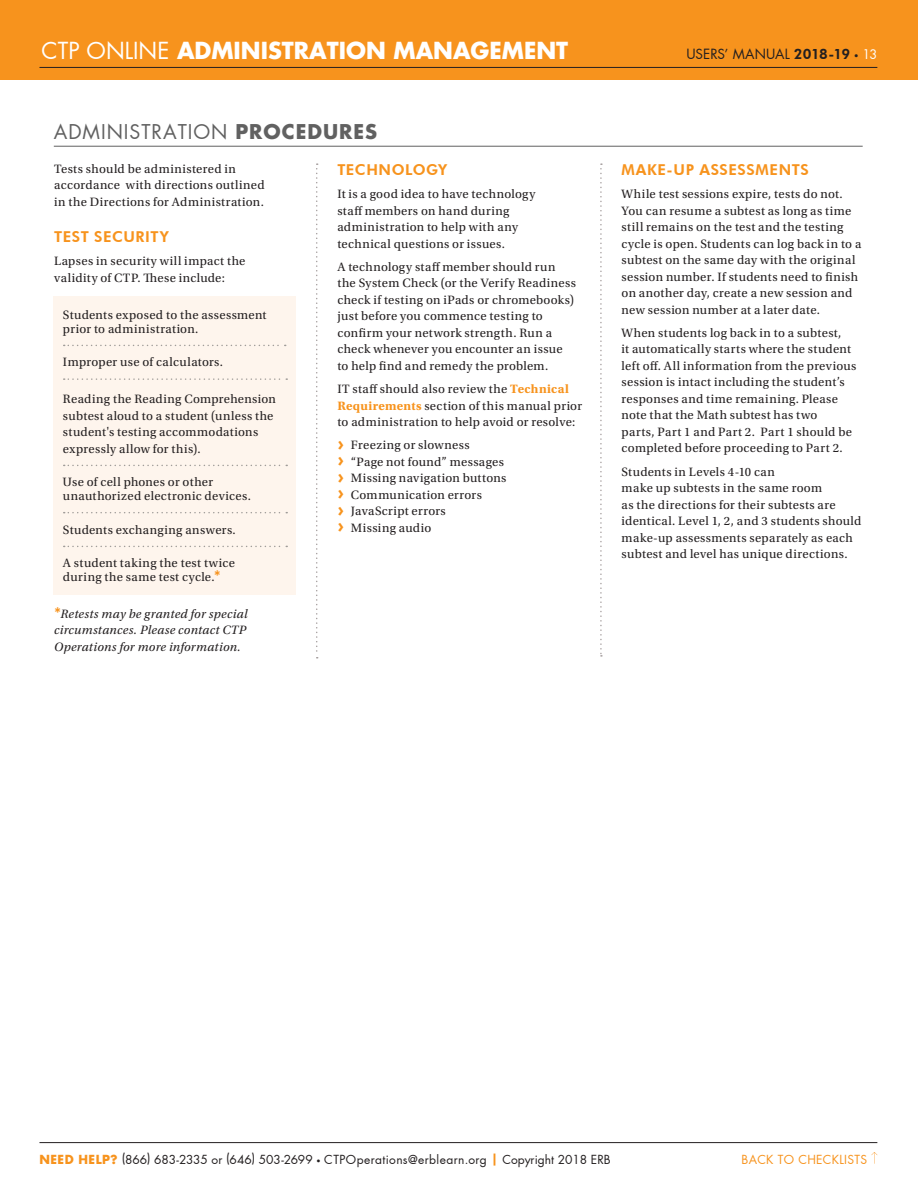
<style>
.page{position:relative;width:918px;height:1188px;background:#fff}
.page>*{position:absolute;margin:0;border:0;box-sizing:border-box;transform-origin:0 0}
.t1{font:700 22.5px "Futura Std";color:#fff}
.t2{font:19.5px "Futura Std";letter-spacing:.05em;color:#616161}
.t3{font:800 15px "Futura BT";letter-spacing:.035em;color:#f7931d}
.t4{font:13.5px "Futura Std";letter-spacing:.005em;color:#231f20}
.t5{font:12.75px/16.5px "Utopia Std";letter-spacing:.025em;color:#231f20}
.t6{font:italic 12.75px/16.5px "Utopia Std";letter-spacing:.025em;color:#231f20;text-align:justify}
.t7{font:12px "Futura Std";letter-spacing:.005em;color:#231f20}
.t8{font:12px "Futura Std";letter-spacing:.025em;color:#f7931d}
.s1{font-weight:400}
.s2{font-family:"Futura BT";font-weight:800;font-size:14.25px}
.s3{font-weight:700;font-size:12.75px}
.s4{font-size:12.75px;color:#fff}
.s5{font-weight:700}
.s6{font-weight:700;color:#f7931d}
.s7{font-family:"Futura Std";font-weight:700;font-size:18px;color:#f7931d}
.s8{font-family:"Futura BT";font-weight:800;font-size:15px;color:#f7931d}
.s9{font-family:"Futura BT";font-weight:800;font-style:normal;font-size:15px;color:#f7931d}
</style>
<div class="page">
<div style="left:0;top:0;width:918px;height:80px;background:#f7931d"></div>
<hr style="left:39px;top:67px;width:838px;height:1px;background:#231f20">
<hr style="left:39px;top:1142px;width:838px;height:1px;background:#231f20">
<svg style="left:871px;top:1152px;width:6px;height:12px"></svg>
<hr style="left:54px;top:146px;width:809px;height:1px;background:#616161">
<div style="left:54px;top:296px;width:242px;height:298px;background:#fef5ed"></div>
<svg style="left:64px;top:345px;width:222px;height:1px"></svg>
<svg style="left:64px;top:378px;width:223px;height:2px"></svg>
<svg style="left:64px;top:465px;width:223px;height:1px"></svg>
<svg style="left:64px;top:512px;width:223px;height:1px"></svg>
<svg style="left:64px;top:546px;width:223px;height:1px"></svg>
<svg style="left:316px;top:163px;width:2px;height:495px"></svg>
<svg style="left:600px;top:163px;width:2px;height:494px"></svg>
<h1 class="t1" style="left:42px;top:36px;width:528px"><span class="s1">CTP ONLINE</span> ADMINISTRATION MANAGEMENT</h1>
<p class="t4" style="left:686px;top:46px;width:192px">USERS’ MANUAL <span class="s2">2018-19</span> <span class="s3">·</span> <span class="s4">13</span></p>
<h2 class="t2" style="left:54px;top:119px;width:325px">ADMINISTRATION <span class="s5">PROCEDURES</span></h2>
<p class="t5" style="left:54px;top:161px;width:212px">Tests should be administered in accordance with directions outlined in the Directions for Administration.</p>
<p class="t3" style="left:54px;top:227px;width:116px">TEST SECURITY</p>
<p class="t5" style="left:54px;top:253px;width:193px">Lapses in security will impact the validity of CTP. These include:</p>
<p class="t3" style="left:337px;top:160px;width:111px">TECHNOLOGY</p>
<p class="t5" style="left:337px;top:186px;width:200px">It is a good idea to have technology staff members on hand during administration to help with any technical questions or issues.</p>
<p class="t5" style="left:337px;top:259px;width:240px">A technology staff member should run the System Check (or the Verify Readiness check if testing on iPads or chromebooks) just before you commence testing to confirm your network strength. Run a check whenever you encounter an issue to help find and remedy the problem.</p>
<p class="t5" style="left:337px;top:381px;width:246px">IT staff should also review the <span class="s6">Technical<br>Requirements</span> section of this manual prior to administration to help avoid or resolve:</p>
<p class="t5" style="left:337px;top:437px;width:171px"><span class="s7">›</span> Freezing or slowness<br><span class="s7">›</span> “Page not found” messages <span class="s7">›</span> Missing navigation buttons <span class="s7">›</span> Communication errors<br><span class="s7">›</span> JavaScript errors<br><span class="s7">›</span> Missing audio</p>
<p class="t5" style="left:63px;top:309px;width:205px;line-height:13.5px">Students exposed to the assessment prior to administration.</p>
<p class="t5" style="left:63px;top:354px;width:162px">Improper use of calculators.</p>
<p class="t5" style="left:63px;top:391px;width:214px">Reading the Reading Comprehension subtest aloud to a student (unless the student's testing accommodations expressly allow for this).</p>
<p class="t5" style="left:63px;top:476px;width:189px;line-height:13.5px">Use of cell phones or other unauthorized electronic devices.</p>
<p class="t5" style="left:63px;top:522px;width:174px">Students exchanging answers.</p>
<p class="t5" style="left:63px;top:557px;width:174px;line-height:13.5px">A student taking the test twice during the same test cycle.<span class="s8">*</span></p>
<p class="t6" style="left:54px;top:605px;width:195px"><span class="s9">*</span>Retests may be granted for special circumstances. Please contact CTP Operations for more information.</p>
<p class="t3" style="left:622px;top:160px;width:189px">MAKE-UP ASSESSMENTS</p>
<p class="t5" style="left:622px;top:186px;width:241px">While test sessions expire, tests do not.<br>You can resume a subtest as long as time still remains on the test and the testing cycle is open. Students can log back in to a subtest on the same day with the original session number. If students need to finish on another day, create a new session and new session number at a later date.</p>
<p class="t5" style="left:622px;top:325px;width:236px">When students log back in to a subtest,<br>it automatically starts where the student left off. All information from the previous session is intact including the student’s responses and time remaining. Please note that the Math subtest has two<br>parts, Part 1 and Part 2. Part 1 should be completed before proceeding to Part 2.</p>
<p class="t5" style="left:622px;top:463px;width:241px">Students in Levels 4-10 can<br>make up subtests in the same room<br>as the directions for their subtests are identical. Level 1, 2, and 3 students should make-up assessments separately as each subtest and level has unique directions.</p>
<p class="t7" style="left:39px;top:1152px;width:573px"><span class="s6">NEED HELP?</span> (866) 683-2335 or (646) 503-2699 <span class="s5">·</span> CTPOperations@erblearn.org <span class="s6">|</span> Copyright 2018 ERB</p>
<p class="t8" style="left:742px;top:1152px;width:127px">BACK TO CHECKLISTS</p>
</div>
